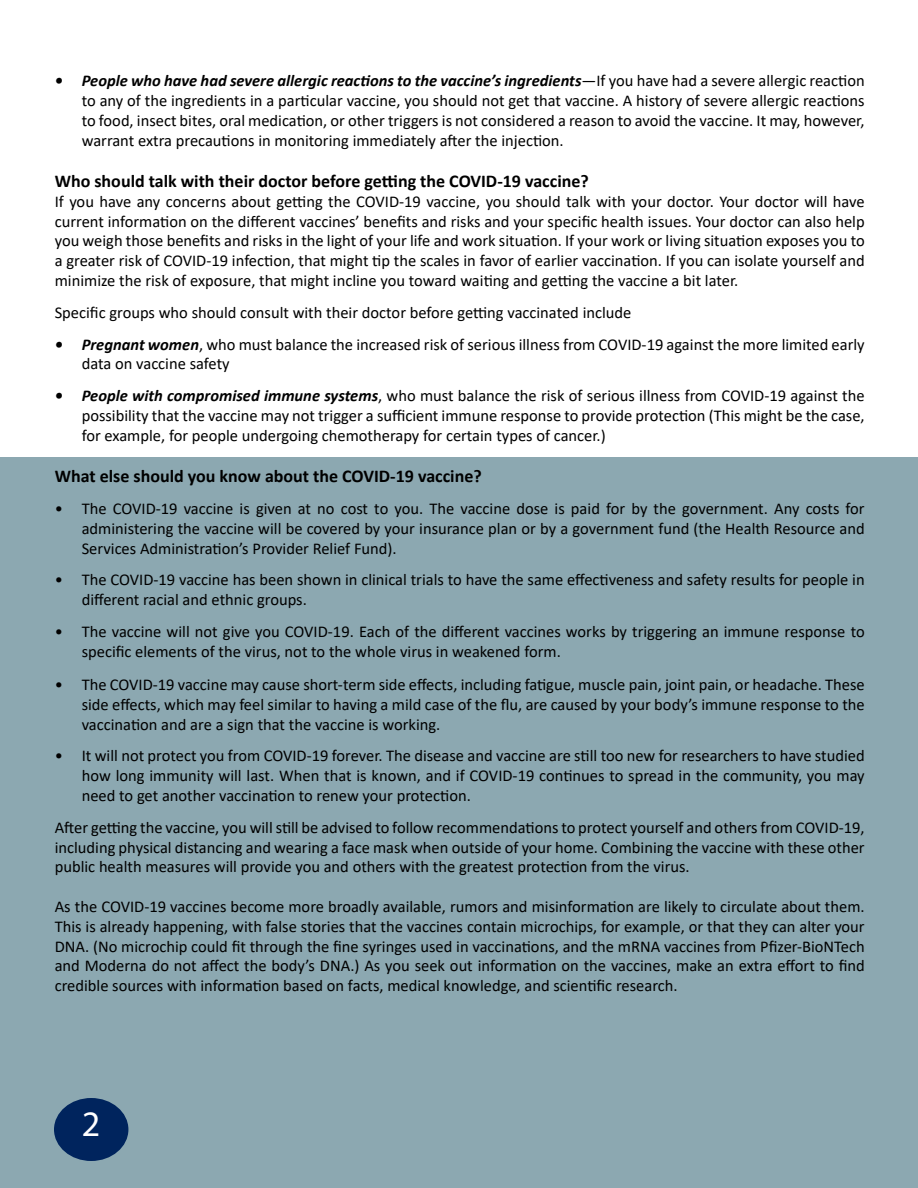
<style>
.page{position:relative;width:918px;height:1188px;background:#fff}
.page>*{position:absolute;margin:0;border:0;box-sizing:border-box;transform-origin:0 0}
.t1{font:36px "Myriad Pro";color:#fff}
.t2{font:700 18px "Calibri";color:#000}
.t3{font:16.5px/19.8px "Calibri";color:#000;text-align:justify}
.s1{font-weight:700;font-style:italic}
</style>
<div class="page">
<div style="left:1px;top:457px;width:917px;height:731px;background:#8ca8b1"></div>
<hr style="left:0;top:0;width:1px;height:664px;background:#8f9c54">
<div style="left:54px;top:1098px;width:74px;height:63px;background:#00245d;border-radius:50%"></div>
<p class="t3" style="left:82px;top:70px;width:785px;text-indent:-27px"><span class="s1">• People who have had severe allergic reactions to the vaccine’s ingredients</span>—If you have had a severe allergic reaction to any of the ingredients in a particular vaccine, you should not get that vaccine. A history of severe allergic reactions to food, insect bites, oral medication, or other triggers is not considered a reason to avoid the vaccine. It may, however, warrant extra precautions in monitoring immediately after the injection.</p>
<p class="t2" style="left:55px;top:168px;width:536px">Who should talk with their doctor before getting the COVID-19 vaccine?</p>
<p class="t3" style="left:55px;top:191px;width:812px">If you have any concerns about getting the COVID-19 vaccine, you should talk with your doctor. Your doctor will have current information on the different vaccines’ benefits and risks and your specific health issues. Your doctor can also help you weigh those benefits and risks in the light of your life and work situation. If your work or living situation exposes you to a greater risk of COVID-19 infection, that might tip the scales in favor of earlier vaccination. If you can isolate yourself and minimize the risk of exposure, that might incline you toward waiting and getting the vaccine a bit later.</p>
<p class="t3" style="left:55px;top:302px;width:578px">Specific groups who should consult with their doctor before getting vaccinated include</p>
<p class="t3" style="left:82px;top:334px;width:785px;text-indent:-27px"><span class="s1">• Pregnant women</span>, who must balance the increased risk of serious illness from COVID-19 against the more limited early data on vaccine safety</p>
<p class="t3" style="left:82px;top:385px;width:785px;text-indent:-27px"><span class="s1">• People with compromised immune systems</span>, who must balance the risk of serious illness from COVID-19 against the possibility that the vaccine may not trigger a sufficient immune response to provide protection (This might be the case, for example, for people undergoing chemotherapy for certain types of cancer.)</p>
<p class="t2" style="left:55px;top:463px;width:429px">What else should you know about the COVID-19 vaccine?</p>
<p class="t3" style="left:82px;top:498px;width:785px;text-indent:-27px">• The COVID-19 vaccine is given at no cost to you. The vaccine dose is paid for by the government. Any costs for administering the vaccine will be covered by your insurance plan or by a government fund (the Health Resource and Services Administration’s Provider Relief Fund).</p>
<p class="t3" style="left:82px;top:570px;width:784px;text-indent:-27px">• The COVID-19 vaccine has been shown in clinical trials to have the same effectiveness and safety results for people in different racial and ethnic groups.</p>
<p class="t3" style="left:82px;top:621px;width:784px;text-indent:-27px">• The vaccine will not give you COVID-19. Each of the different vaccines works by triggering an immune response to specific elements of the virus, not to the whole virus in weakened form.</p>
<p class="t3" style="left:82px;top:674px;width:784px;text-indent:-27px">• The COVID-19 vaccine may cause short-term side effects, including fatigue, muscle pain, joint pain, or headache. These side effects, which may feel similar to having a mild case of the flu, are caused by your body’s immune response to the vaccination and are a sign that the vaccine is working.</p>
<p class="t3" style="left:82px;top:746px;width:785px;text-indent:-27px">• It will not protect you from COVID-19 forever. The disease and vaccine are still too new for researchers to have studied how long immunity will last. When that is known, and if COVID-19 continues to spread in the community, you may need to get another vaccination to renew your protection.</p>
<p class="t3" style="left:55px;top:817px;width:812px">After getting the vaccine, you will still be advised to follow recommendations to protect yourself and others from COVID-19, including physical distancing and wearing a face mask when outside of your home. Combining the vaccine with these other public health measures will provide you and others with the greatest protection from the virus.</p>
<p class="t3" style="left:55px;top:896px;width:812px">As the COVID-19 vaccines become more broadly available, rumors and misinformation are likely to circulate about them.<br>This is already happening, with false stories that the vaccines contain microchips, for example, or that they can alter your DNA. (No microchip could fit through the fine syringes used in vaccinations, and the mRNA vaccines from Pfizer-BioNTech and Moderna do not affect the body’s DNA.) As you seek out information on the vaccines, make an extra effort to find credible sources with information based on facts, medical knowledge, and scientific research.</p>
<h1 class="t1" style="left:82px;top:1102px;width:20px">2</h1>
</div>
